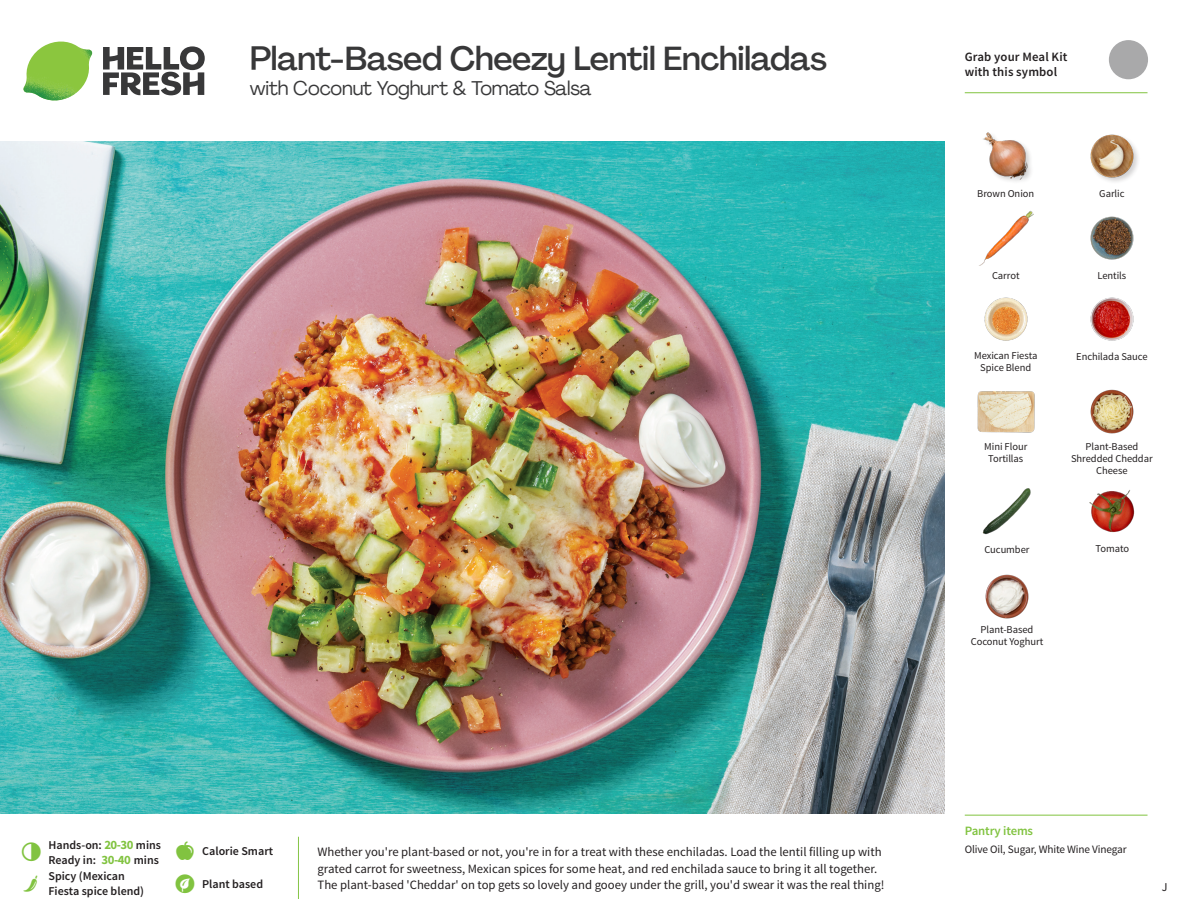
<style>
.page{position:relative;width:1188px;height:918px;background:#fff}
.page>*{position:absolute;margin:0;border:0;box-sizing:border-box;transform-origin:0 0}
._15_Titel_UK{font:500 33px "Agrandir";letter-spacing:-.015em;color:#383839}
._15_Titel_UK-2{font:19.5px "Agrandir";letter-spacing:-.01em;color:#383839}
.Step_6_Text_AU{font:12.75px/16.5px "Source Sans Pro";color:#231f20}
.t1{font:600 12.75px/15px "Source Sans Pro";letter-spacing:.01em;color:#231f20}
._04_Headers_Front{font:600 12.75px "Source Sans Pro";letter-spacing:-.01em;color:#81c340}
._04_Intro{font:600 12px/15px "Source Sans Pro";color:#231f20}
.t2{font:12px "Source Sans Pro";color:#231f20}
._05_Pantry{font:11.25px "Source Sans Pro";letter-spacing:-.01em;color:#231f20}
._18_FRONT_ingredient{font:10.5px/12px "Source Sans Pro";letter-spacing:-.005em;color:#231f20;text-align:center}
.s1{font-weight:700;font-size:12.75px;color:#81c340}
</style>
<div class="page">
<svg style="left:103px;top:46px;width:102px;height:49px"></svg>
<img style="left:23px;top:42px;width:69px;height:59px">
<img style="left:0;top:142px;width:945px;height:672px">
<img style="left:1090px;top:297px;width:44px;height:44px">
<img style="left:1090px;top:389px;width:44px;height:45px">
<img style="left:977px;top:391px;width:57px;height:42px">
<img style="left:985px;top:574px;width:44px;height:45px">
<img style="left:1089px;top:490px;width:46px;height:43px">
<img style="left:984px;top:297px;width:44px;height:44px">
<img style="left:979px;top:210px;width:55px;height:56px">
<img style="left:1090px;top:216px;width:44px;height:44px">
<img style="left:983px;top:132px;width:48px;height:49px">
<img style="left:1090px;top:134px;width:48px;height:48px">
<img style="left:982px;top:488px;width:49px;height:47px">
<hr style="left:965px;top:815px;width:183px;height:1px;background:#81c340">
<svg style="left:1091px;top:40px;width:57px;height:54px"></svg>
<hr style="left:965px;top:92px;width:183px;height:1px;background:#81c340">
<p class="_15_Titel_UK" style="left:250px;top:38px;width:579px">Plant-Based Cheezy Lentil Enchiladas</p>
<p class="_15_Titel_UK-2" style="left:250px;top:76px;width:343px">with Coconut Yoghurt &amp; Tomato Salsa</p>
<p class="_04_Intro" style="left:48px;top:838px;width:114px">Hands-on: <span class="s1">20-30</span> mins</p>
<p class="_04_Intro" style="left:48px;top:853px;width:112px">Ready in: <span class="s1">30-40</span> mins</p>
<p class="_04_Intro" style="left:48px;top:869px;width:97px">Spicy (Mexican<br>Fiesta spice blend)</p>
<p class="_04_Intro" style="left:202px;top:844px;width:72px">Calorie Smart</p>
<p class="_04_Intro" style="left:202px;top:877px;width:63px">Plant based</p>
<p class="Step_6_Text_AU" style="left:318px;top:844px;width:566px">Whether you're plant-based or not, you're in for a treat with these enchiladas. Load the lentil filling up with grated carrot for sweetness, Mexican spices for some heat, and red enchilada sauce to bring it all together.</p>
<p class="Step_6_Text_AU" style="left:318px;top:877px;width:568px">The plant-based 'Cheddar' on top gets so lovely and gooey under the grill, you'd swear it was the real thing!</p>
<p class="t1" style="left:965px;top:50px;width:104px">Grab your Meal Kit with this symbol</p>
<p class="_18_FRONT_ingredient" style="left:977px;top:188px;width:58px">Brown Onion</p>
<p class="_18_FRONT_ingredient" style="left:1099px;top:188px;width:27px">Garlic</p>
<p class="_18_FRONT_ingredient" style="left:992px;top:270px;width:29px">Carrot</p>
<p class="_18_FRONT_ingredient" style="left:1098px;top:270px;width:30px">Lentils</p>
<p class="_18_FRONT_ingredient" style="left:974px;top:350px;width:65px">Mexican Fiesta</p>
<p class="_18_FRONT_ingredient" style="left:1076px;top:351px;width:73px">Enchilada Sauce</p>
<p class="_18_FRONT_ingredient" style="left:980px;top:362px;width:52px">Spice Blend</p>
<p class="_18_FRONT_ingredient" style="left:984px;top:440px;width:45px">Mini Flour<br>Tortillas</p>
<p class="_18_FRONT_ingredient" style="left:1071px;top:440px;width:83px">Plant-Based<br>Shredded Cheddar<br>Cheese</p>
<p class="_18_FRONT_ingredient" style="left:984px;top:544px;width:47px">Cucumber</p>
<p class="_18_FRONT_ingredient" style="left:1096px;top:543px;width:35px">Tomato</p>
<p class="_18_FRONT_ingredient" style="left:971px;top:624px;width:74px">Plant-Based<br>Coconut Yoghurt</p>
<p class="_04_Headers_Front" style="left:965px;top:822px;width:70px">Pantry items</p>
<p class="_05_Pantry" style="left:965px;top:842px;width:164px">Olive Oil, Sugar, White Wine Vinegar</p>
<p class="t2" style="left:1162px;top:879px;width:7px">J</p>
</div>
